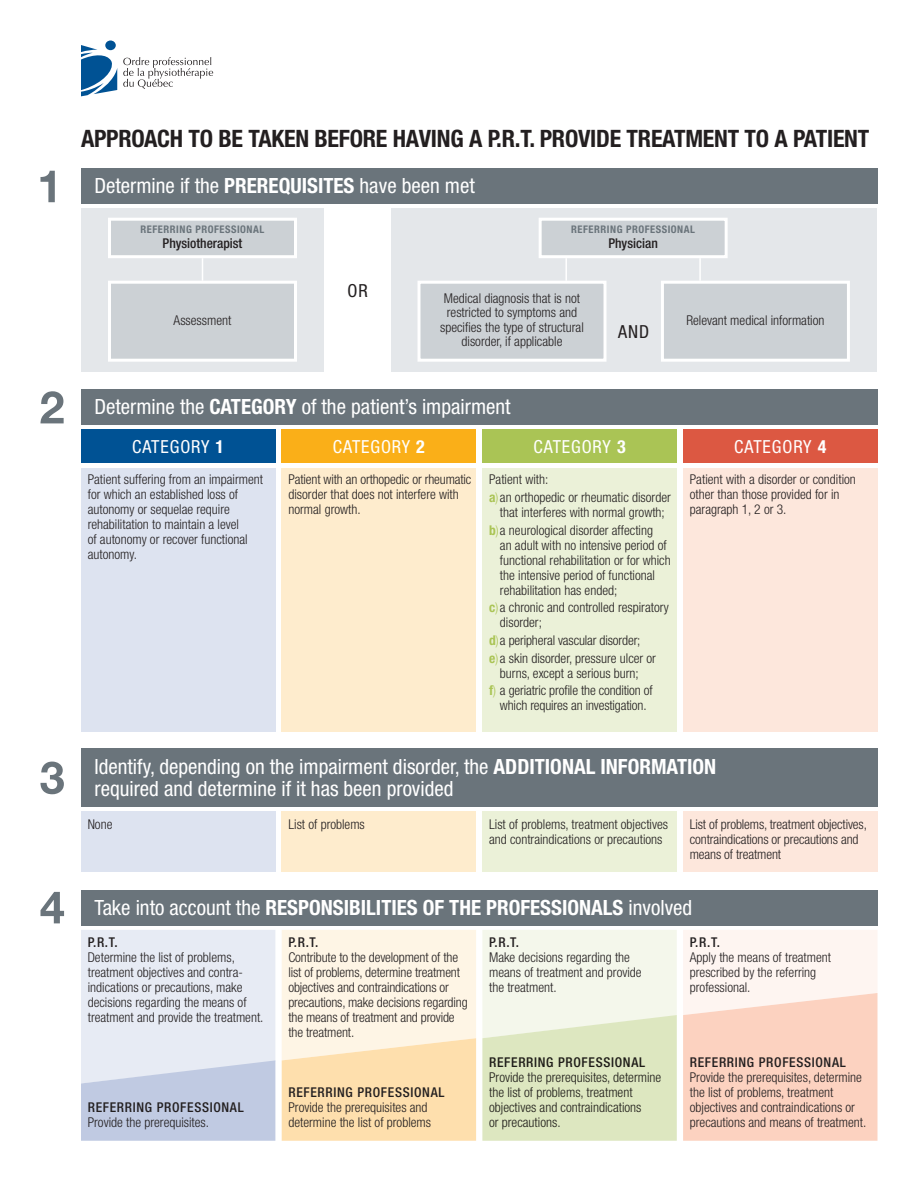
<style>
.page{position:relative;width:918px;height:1188px;background:#fff}
.page>*{position:absolute;margin:0;border:0;box-sizing:border-box;transform-origin:0 0}
.t1{font:700 condensed 24px "Helvetica Neue";letter-spacing:-.01em;color:#231f20}
.t2{font:condensed 21px/22.5px "Helvetica Neue";color:#fff}
.t3{font:700 condensed 21px "Helvetica Neue";color:#fff}
.t4{font:condensed 18px "Helvetica Neue";letter-spacing:.05em;color:#fff}
.t5{font:condensed 18px "Helvetica Neue";color:#231f20}
.sous-titre_jaune{font:300 condensed 13.5px/15px "Helvetica Neue";color:#231f20}
.sous-titre_jaune-2{font:300 condensed 13.5px/15px "Helvetica Neue LT Std";color:#231f20}
.sous-titre_jaune-3{font:500 condensed 13.5px "Helvetica Neue";letter-spacing:.05em;color:#231f20}
.sous-titre_jaune-4{font:500 condensed 13.5px "Helvetica Neue";color:#231f20}
.t6{font:700 condensed 10.5px "Helvetica Neue";letter-spacing:.05em;color:#6a747b}
.s1{font-weight:700}
.s2{font-weight:700;color:#aac455}
.s3{color:#aac455}
.s4{font-weight:400}
</style>
<div class="page">
<svg style="left:123px;top:57px;width:90px;height:32px"></svg>
<div style="left:105px;top:40px;width:11px;height:10px;background:#005294;border-radius:50%"></div>
<svg style="left:81px;top:45px;width:36px;height:51px"></svg>
<div style="left:81px;top:209px;width:243px;height:163px;background:#e4e7ea"></div>
<div style="left:391px;top:209px;width:486px;height:163px;background:#e4e7ea"></div>
<svg style="left:40px;top:171px;width:15px;height:31px"></svg>
<div style="left:81px;top:169px;width:797px;height:35px;background:#6a747b"></div>
<div style="left:110px;top:282px;width:186px;height:78px;background:#ccd1d5"></div>
<div style="left:108px;top:281px;width:189px;height:81px;border:3px solid #fff"></div>
<svg style="left:202px;top:258px;width:1px;height:23px"></svg>
<div style="left:110px;top:219px;width:186px;height:38px;background:#ccd1d5"></div>
<div style="left:108px;top:218px;width:189px;height:40px;border:3px solid #fff"></div>
<div style="left:419px;top:282px;width:186px;height:78px;background:#ccd1d5"></div>
<div style="left:418px;top:281px;width:189px;height:81px;border:3px solid #fff"></div>
<div style="left:662px;top:282px;width:186px;height:78px;background:#ccd1d5"></div>
<div style="left:661px;top:281px;width:189px;height:81px;border:3px solid #fff"></div>
<hr style="left:565px;top:258px;width:2px;height:23px;background:#fff">
<hr style="left:699px;top:258px;width:2px;height:23px;background:#fff">
<div style="left:540px;top:219px;width:186px;height:38px;background:#ccd1d5"></div>
<div style="left:539px;top:218px;width:189px;height:40px;border:3px solid #fff"></div>
<svg style="left:40px;top:391px;width:24px;height:32px"></svg>
<div style="left:81px;top:390px;width:797px;height:35px;background:#6a747b"></div>
<div style="left:81px;top:468px;width:194px;height:263px;background:#dde3f0"></div>
<div style="left:282px;top:468px;width:194px;height:263px;background:#feeccd"></div>
<div style="left:482px;top:468px;width:195px;height:263px;background:#ebf1d8"></div>
<div style="left:683px;top:468px;width:195px;height:263px;background:#fde7dc"></div>
<div style="left:81px;top:430px;width:194px;height:33px;background:#005294"></div>
<div style="left:282px;top:430px;width:194px;height:33px;background:#faaf18"></div>
<div style="left:482px;top:430px;width:195px;height:33px;background:#aac455"></div>
<div style="left:683px;top:430px;width:195px;height:33px;background:#dc5842"></div>
<svg style="left:40px;top:762px;width:24px;height:32px"></svg>
<div style="left:81px;top:749px;width:797px;height:58px;background:#6a747b"></div>
<div style="left:81px;top:811px;width:194px;height:61px;background:#dde3f0"></div>
<div style="left:282px;top:811px;width:194px;height:61px;background:#feeccd"></div>
<div style="left:482px;top:811px;width:195px;height:61px;background:#ebf1d8"></div>
<div style="left:683px;top:811px;width:195px;height:61px;background:#fde7dc"></div>
<svg style="left:40px;top:892px;width:24px;height:31px"></svg>
<div style="left:81px;top:890px;width:797px;height:35px;background:#6a747b"></div>
<svg style="left:81px;top:930px;width:194px;height:211px"></svg>
<svg style="left:282px;top:930px;width:194px;height:211px"></svg>
<svg style="left:482px;top:930px;width:195px;height:211px"></svg>
<svg style="left:683px;top:930px;width:195px;height:211px"></svg>
<p class="t1" style="left:81px;top:124px;width:790px">APPROACH TO BE TAKEN BEFORE HAVING A P.R.T. PROVIDE TREATMENT TO A PATIENT</p>
<p class="t2" style="left:94px;top:175px;width:382px">Determine if the <span class="s1">PREREQUISITES</span> have been met</p>
<p class="t6" style="left:141px;top:223px;width:125px">REFERRING PROFESSIONAL</p>
<p class="sous-titre_jaune-4" style="left:163px;top:235px;width:81px">Physiotherapist</p>
<p class="sous-titre_jaune-2" style="left:174px;top:312px;width:59px">Assessment</p>
<p class="t5" style="left:348px;top:280px;width:22px">OR</p>
<p class="t6" style="left:571px;top:223px;width:125px">REFERRING PROFESSIONAL</p>
<p class="sous-titre_jaune-4" style="left:608px;top:235px;width:51px">Physician</p>
<p class="sous-titre_jaune-2" style="left:440px;top:291px;width:145px;line-height:14.2px;text-align:center">Medical diagnosis that is not restricted to symptoms and specifies the type of structural disorder, if applicable</p>
<p class="t5" style="left:618px;top:321px;width:32px">AND</p>
<p class="sous-titre_jaune-2" style="left:686px;top:312px;width:140px">Relevant medical information</p>
<p class="t2" style="left:94px;top:395px;width:418px">Determine the <span class="s1">CATEGORY</span> of the patient’s impairment</p>
<p class="t4" style="left:132px;top:436px;width:94px">CATEGORY <span class="s1">1</span></p>
<p class="t4" style="left:333px;top:436px;width:94px">CATEGORY <span class="s1">2</span></p>
<p class="t4" style="left:534px;top:436px;width:94px">CATEGORY <span class="s1">3</span></p>
<p class="t4" style="left:734px;top:436px;width:94px">CATEGORY <span class="s1">4</span></p>
<p class="sous-titre_jaune-2" style="left:88px;top:472px;width:177px">Patient suffering from an impairment for which an established loss of autonomy or sequelae require rehabilitation to maintain a level<br>of autonomy or recover functional autonomy.</p>
<p class="sous-titre_jaune-2" style="left:288px;top:472px;width:184px">Patient with an orthopedic or rheumatic disorder that does not interfere with normal growth.</p>
<p class="sous-titre_jaune-2" style="left:489px;top:472px;width:61px">Patient with:</p>
<p class="sous-titre_jaune-2" style="left:489px;top:490px;width:183px;text-align:center"><span class="s2">a</span><span class="s3">)</span>an orthopedic or rheumatic disorder that interferes with normal growth;</p>
<p class="sous-titre_jaune-2" style="left:500px;top:522px;width:172px;text-indent:-11px"><span class="s2">b</span><span class="s3">)</span>a neurological disorder affecting<br>an adult with no intensive period of functional rehabilitation or for which the intensive period of functional rehabilitation has ended;</p>
<p class="sous-titre_jaune-2" style="left:500px;top:600px;width:170px;text-indent:-11px"><span class="s2">c</span><span class="s3">)</span> a chronic and controlled respiratory disorder;</p>
<p class="sous-titre_jaune-2" style="left:489px;top:633px;width:153px"><span class="s2">d</span><span class="s3">)</span>a peripheral vascular disorder;</p>
<p class="sous-titre_jaune-2" style="left:489px;top:650px;width:168px;text-align:center"><span class="s2">e</span><span class="s3">)</span> a skin disorder, pressure ulcer or burns, except a serious burn;</p>
<p class="sous-titre_jaune-2" style="left:489px;top:683px;width:165px;text-align:center"><span class="s2">f</span><span class="s3">)</span> a geriatric profile the condition of which requires an investigation.</p>
<p class="sous-titre_jaune-2" style="left:690px;top:472px;width:168px">Patient with a disorder or condition other than those provided for in paragraph 1, 2 or 3.</p>
<p class="t2" style="left:94px;top:755px;width:623px">Identify, depending on the impairment disorder, the <span class="s1">ADDITIONAL INFORMATION </span>required and determine if it has been provided</p>
<p class="sous-titre_jaune" style="left:88px;top:817px;width:26px">None</p>
<p class="sous-titre_jaune" style="left:288px;top:817px;width:78px">List of problems</p>
<p class="sous-titre_jaune" style="left:489px;top:817px;width:180px">List of problems, treatment objectives and contraindications or precautions</p>
<p class="sous-titre_jaune" style="left:690px;top:817px;width:179px">List of problems, treatment objectives, contraindications or precautions and means of treatment</p>
<p class="t3" style="left:94px;top:894px;width:599px"><span class="s4">Take into account the</span> RESPONSIBILITIES OF THE PROFESSIONALS <span class="s4">involved</span></p>
<p class="sous-titre_jaune-3" style="left:88px;top:934px;width:32px">P.R.T.</p>
<p class="sous-titre_jaune" style="left:88px;top:950px;width:177px">Determine the list of problems, treatment objectives and contra&shy;indications or precautions, make decisions regarding the means of treatment and provide the treatment.</p>
<p class="sous-titre_jaune-3" style="left:88px;top:1099px;width:157px">REFERRING PROFESSIONAL</p>
<p class="sous-titre_jaune" style="left:88px;top:1115px;width:123px">Provide the prerequisites.</p>
<p class="sous-titre_jaune-3" style="left:288px;top:934px;width:32px">P.R.T.</p>
<p class="sous-titre_jaune" style="left:288px;top:950px;width:181px">Contribute to the development of the list of problems, determine treatment objectives and contraindications or precautions, make decisions regarding the means of treatment and provide the treatment.</p>
<p class="sous-titre_jaune-3" style="left:288px;top:1084px;width:157px">REFERRING PROFESSIONAL</p>
<p class="sous-titre_jaune" style="left:288px;top:1100px;width:144px">Provide the prerequisites and determine the list of problems</p>
<p class="sous-titre_jaune-3" style="left:489px;top:934px;width:32px">P.R.T.</p>
<p class="sous-titre_jaune" style="left:489px;top:950px;width:154px">Make decisions regarding the means of treatment and provide the treatment.</p>
<p class="sous-titre_jaune-3" style="left:489px;top:1054px;width:157px">REFERRING PROFESSIONAL</p>
<p class="sous-titre_jaune" style="left:489px;top:1070px;width:174px">Provide the prerequisites, determine the list of problems, treatment objectives and contraindications<br>or precautions.</p>
<p class="sous-titre_jaune-3" style="left:690px;top:934px;width:32px">P.R.T.</p>
<p class="sous-titre_jaune" style="left:690px;top:950px;width:143px">Apply the means of treatment prescribed by the referring professional.</p>
<p class="sous-titre_jaune-3" style="left:690px;top:1054px;width:157px">REFERRING PROFESSIONAL</p>
<p class="sous-titre_jaune" style="left:690px;top:1070px;width:178px">Provide the prerequisites, determine the list of problems, treatment objectives and contraindications or precautions and means of treatment.</p>
</div>
